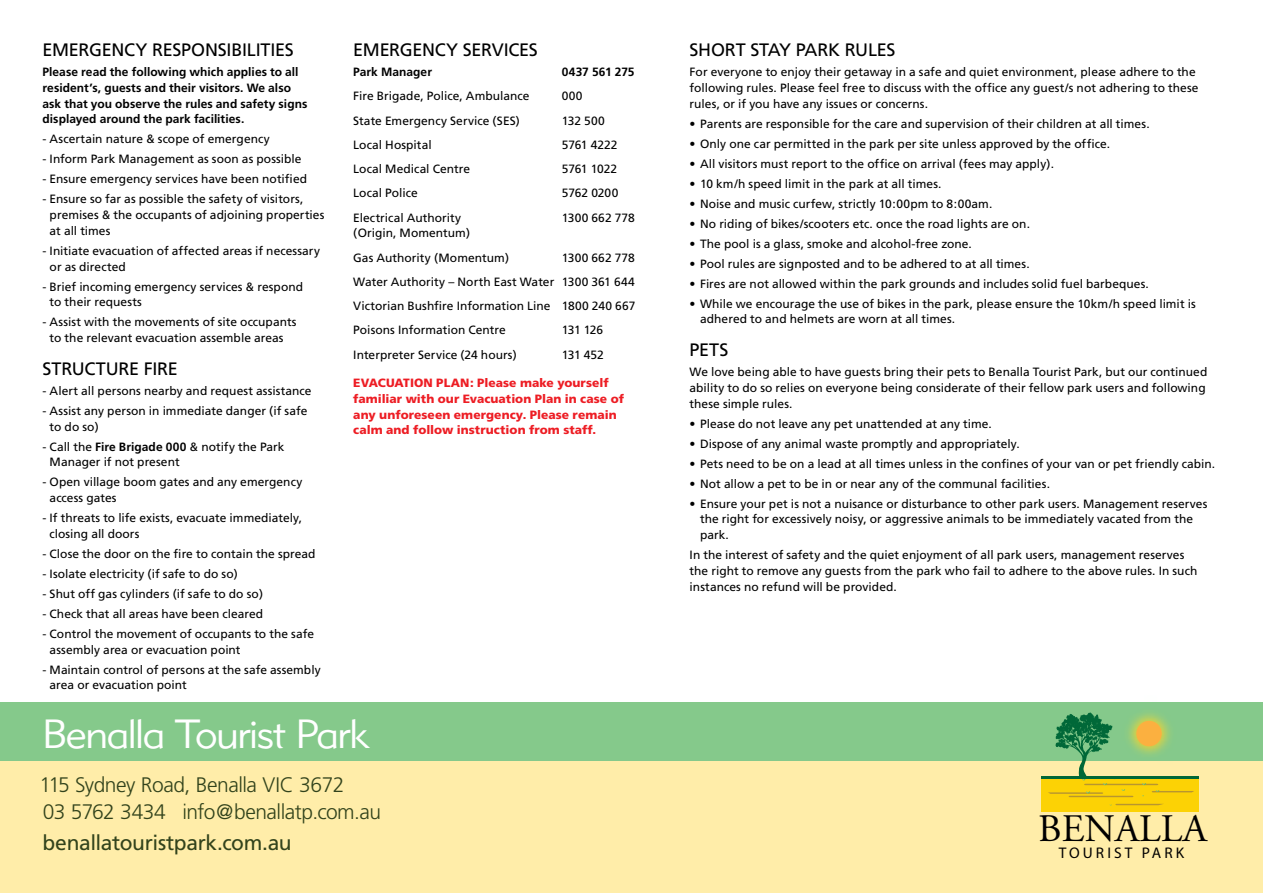
<style>
.page{position:relative;width:1263px;height:893px;background:#fff}
.page>*{position:absolute;margin:0;border:0;box-sizing:border-box;transform-origin:0 0}
.t1{font:40.5px "Metro Lite Two";letter-spacing:-.035em;color:#fff}
.t2{font:38.85px "Adobe Garamond Pro";color:#000}
.t3{font:300 21px/27px "Frutiger";letter-spacing:-.025em;color:#32431c}
.t4{font:21px "Frutiger";letter-spacing:-.02em;color:#32431c}
.t5{font:18px "Frutiger";letter-spacing:-.015em;color:#000}
.t6{font:15.45px "Myriad Pro";letter-spacing:.2em;color:#000}
.t7{font:12px/15.8px "Frutiger";color:#000}
.t8{font:700 12px/15.8px "Frutiger";letter-spacing:.005em;color:#000}
.t9{font:900 12px/15.8px "Frutiger";letter-spacing:.005em;color:#ed1d24}
.s1{font-weight:700}
</style>
<div class="page">
<div style="left:0;top:703px;width:1263px;height:58px;background:#85c98b"></div>
<div style="left:0;top:761px;width:1263px;height:132px;background:#ffeda9"></div>
<div style="left:1041px;top:777px;width:157px;height:35px;background:#fcd205"></div>
<svg style="left:1110px;top:804px;width:53px;height:1px"></svg>
<hr style="left:1041px;top:776px;width:157px;height:3px;background:#006838">
<svg style="left:1048px;top:712px;width:146px;height:85px"></svg>
<div style="left:1136px;top:721px;width:26px;height:25px;background:#fbb040;border-radius:50%"></div>
<h3 class="t5" style="left:43px;top:39px;width:253px">EMERGENCY RESPONSIBILITIES</h3>
<p class="t8" style="left:43px;top:64px;width:266px">Please read the following which applies to all resident’s, guests and their visitors. We also ask that you observe the rules and safety signs displayed around the park facilities.</p>
<p class="t7" style="left:43px;top:131px;width:229px">- Ascertain nature &amp; scope of emergency</p>
<p class="t7" style="left:43px;top:151px;width:261px">- Inform Park Management as soon as possible</p>
<p class="t7" style="left:43px;top:171px;width:266px">- Ensure emergency services have been notified</p>
<p class="t7" style="left:50px;top:191px;width:276px;text-indent:-7px">- Ensure so far as possible the safety of visitors, premises &amp; the occupants of adjoining properties at all times</p>
<p class="t7" style="left:50px;top:243px;width:272px;text-indent:-7px">- Initiate evacuation of affected areas if necessary or as directed</p>
<p class="t7" style="left:50px;top:279px;width:255px;text-indent:-7px">- Brief incoming emergency services &amp; respond to their requests</p>
<p class="t7" style="left:43px;top:314px;width:256px;text-align:center">- Assist with the movements of site occupants to the relevant evacuation assemble areas</p>
<h3 class="t5" style="left:43px;top:358px;width:137px">STRUCTURE FIRE</h3>
<p class="t7" style="left:43px;top:383px;width:271px">- Alert all persons nearby and request assistance</p>
<p class="t7" style="left:50px;top:403px;width:259px;text-indent:-7px">- Assist any person in immediate danger (if safe to do so)</p>
<p class="t7" style="left:50px;top:439px;width:236px;text-indent:-7px">- Call the <span class="s1">Fire Brigade 000</span> &amp; notify the Park<br>Manager if not present</p>
<p class="t7" style="left:50px;top:474px;width:254px;text-indent:-7px">- Open village boom gates and any emergency access gates</p>
<p class="t7" style="left:50px;top:510px;width:254px;text-indent:-7px">- If threats to life exists, evacuate immediately, closing all doors</p>
<p class="t7" style="left:43px;top:546px;width:275px">- Close the door on the fire to contain the spread</p>
<p class="t7" style="left:43px;top:566px;width:197px">- Isolate electricity (if safe to do so)</p>
<p class="t7" style="left:43px;top:586px;width:222px">- Shut off gas cylinders (if safe to do so)</p>
<p class="t7" style="left:43px;top:606px;width:222px">- Check that all areas have been cleared</p>
<p class="t7" style="left:50px;top:626px;width:266px;text-indent:-7px">- Control the movement of occupants to the safe assembly area or evacuation point</p>
<p class="t7" style="left:50px;top:662px;width:273px;text-indent:-7px">- Maintain control of persons at the safe assembly area or evacuation point</p>
<h3 class="t5" style="left:353px;top:39px;width:186px">EMERGENCY SERVICES</h3>
<p class="t8" style="left:353px;top:64px;width:80px">Park Manager</p>
<p class="t8" style="left:562px;top:64px;width:74px">0437 561 275</p>
<p class="t7" style="left:353px;top:88px;width:178px">Fire Brigade, Police, Ambulance</p>
<p class="t7" style="left:562px;top:88px;width:22px">000</p>
<p class="t7" style="left:353px;top:113px;width:168px">State Emergency Service (SES)</p>
<p class="t7" style="left:562px;top:113px;width:44px">132 500</p>
<p class="t7" style="left:353px;top:137px;width:80px">Local Hospital</p>
<p class="t7" style="left:562px;top:137px;width:57px">5761 4222</p>
<p class="t7" style="left:353px;top:161px;width:118px">Local Medical Centre</p>
<p class="t7" style="left:562px;top:161px;width:57px">5761 1022</p>
<p class="t7" style="left:353px;top:185px;width:66px">Local Police</p>
<p class="t7" style="left:562px;top:185px;width:58px">5762 0200</p>
<p class="t7" style="left:353px;top:210px;width:109px">Electrical Authority</p>
<p class="t7" style="left:562px;top:210px;width:74px">1300 662 778</p>
<p class="t7" style="left:353px;top:221px;width:157px;line-height:24.3px">(Origin, Momentum)<br>Gas Authority (Momentum)</p>
<p class="t7" style="left:353px;top:245px;width:283px;line-height:24.3px;text-align:justify;text-indent:208px">1300 662 778<br>Water Authority – North East Water 1300 361 644<br>Victorian Bushfire Information Line 1800 240 667<br>Poisons Information Centre</p>
<p class="t7" style="left:562px;top:322px;width:43px">131 126</p>
<p class="t7" style="left:353px;top:347px;width:165px">Interpreter Service (24 hours)</p>
<p class="t7" style="left:562px;top:347px;width:44px">131 452</p>
<p class="t9" style="left:353px;top:375px;width:272px">EVACUATION PLAN: Please make yourself familiar with our Evacuation Plan in case of any unforeseen emergency. Please remain calm and follow instruction from staff.</p>
<h1 class="t1" style="left:42px;top:709px;width:328px">Benalla Tourist Park</h1>
<h3 class="t3" style="left:39px;top:771px;width:343px">115 Sydney Road, Benalla VIC 3672<br>03 5762 3434 info@benallatp.com.au</h3>
<h3 class="t4" style="left:43px;top:830px;width:251px">benallatouristpark.com.au</h3>
<h3 class="t5" style="left:690px;top:39px;width:207px">SHORT STAY PARK RULES</h3>
<p class="t7" style="left:690px;top:64px;width:510px">For everyone to enjoy their getaway in a safe and quiet environment, please adhere to the following rules. Please feel free to discuss with the office any guest/s not adhering to these rules, or if you have any issues or concerns.</p>
<p class="t7" style="left:690px;top:116px;width:462px">• Parents are responsible for the care and supervision of their children at all times.</p>
<p class="t7" style="left:690px;top:136px;width:422px">• Only one car permitted in the park per site unless approved by the office.</p>
<p class="t7" style="left:690px;top:156px;width:366px">• All visitors must report to the office on arrival (fees may apply).</p>
<p class="t7" style="left:690px;top:176px;width:253px">• 10 km/h speed limit in the park at all times.</p>
<p class="t7" style="left:690px;top:196px;width:304px">• Noise and music curfew, strictly 10:00pm to 8:00am.</p>
<p class="t7" style="left:690px;top:216px;width:342px">• No riding of bikes/scooters etc. once the road lights are on.</p>
<p class="t7" style="left:690px;top:236px;width:284px">• The pool is a glass, smoke and alcohol-free zone.</p>
<p class="t7" style="left:690px;top:256px;width:342px">• Pool rules are signposted and to be adhered to at all times.</p>
<p class="t7" style="left:690px;top:276px;width:461px">• Fires are not allowed within the park grounds and includes solid fuel barbeques.</p>
<p class="t7" style="left:700px;top:296px;width:497px;text-indent:-10px">• While we encourage the use of bikes in the park, please ensure the 10km/h speed limit is adhered to and helmets are worn at all times.</p>
<h3 class="t5" style="left:690px;top:339px;width:40px">PETS</h3>
<p class="t7" style="left:690px;top:364px;width:519px">We love being able to have guests bring their pets to Benalla Tourist Park, but our continued ability to do so relies on everyone being considerate of their fellow park users and following these simple rules.</p>
<p class="t7" style="left:690px;top:416px;width:304px">• Please do not leave any pet unattended at any time.</p>
<p class="t7" style="left:690px;top:436px;width:332px">• Dispose of any animal waste promptly and appropriately.</p>
<p class="t7" style="left:690px;top:456px;width:527px">• Pets need to be on a lead at all times unless in the confines of your van or pet friendly cabin.</p>
<p class="t7" style="left:690px;top:476px;width:362px">• Not allow a pet to be in or near any of the communal facilities.</p>
<p class="t7" style="left:700px;top:496px;width:509px;text-indent:-10px">• Ensure your pet is not a nuisance or disturbance to other park users. Management reserves the right for excessively noisy, or aggressive animals to be immediately vacated from the park.</p>
<p class="t7" style="left:690px;top:547px;width:509px">In the interest of safety and the quiet enjoyment of all park users, management reserves the right to remove any guests from the park who fail to adhere to the above rules. In such instances no refund will be provided.</p>
<h2 class="t2" style="left:1038px;top:805px;width:170px">BENALLA</h2>
<p class="t6" style="left:1059px;top:844px;width:127px">TOURIST PARK</p>
</div>
